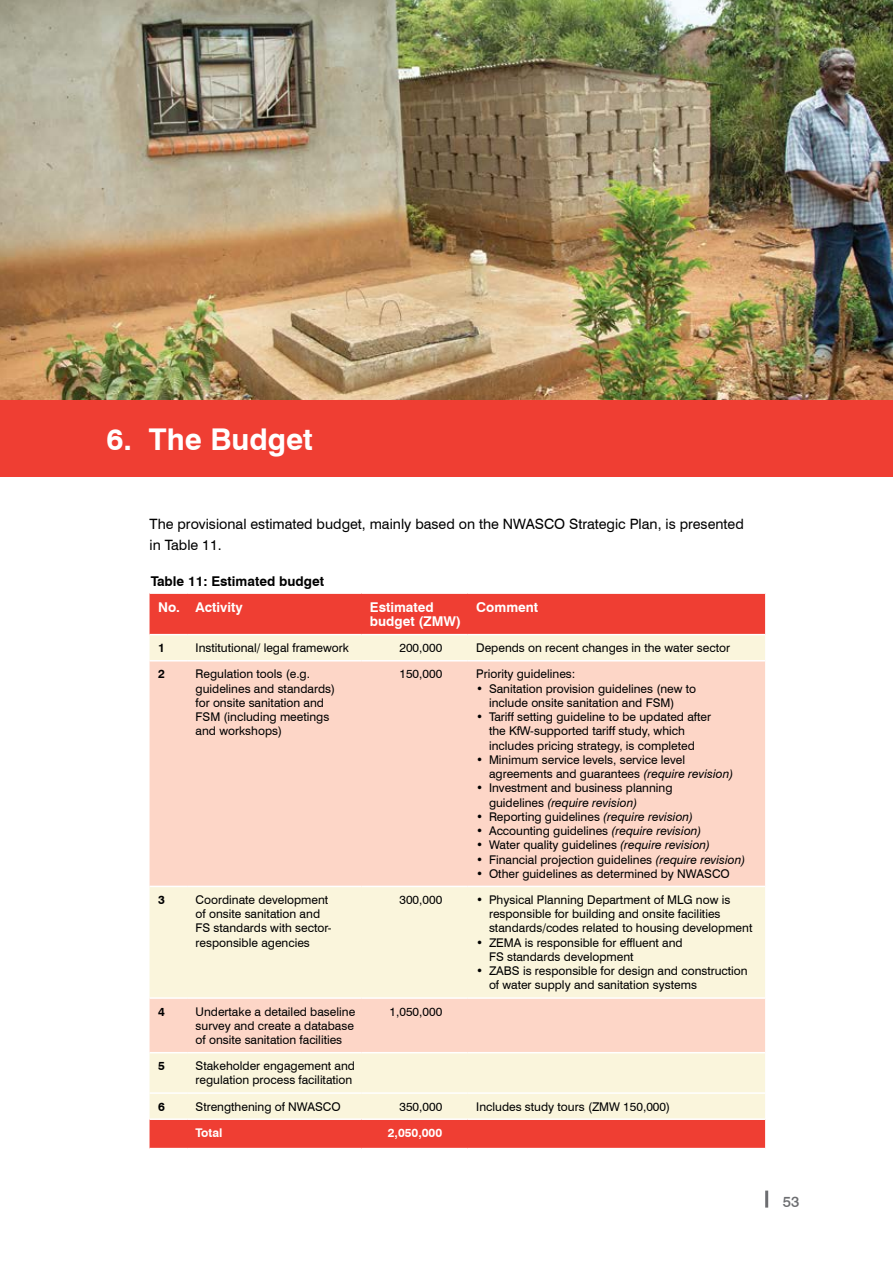
<style>
.page{position:relative;width:893px;height:1263px;background:#fff}
.page>*{position:absolute;margin:0;border:0;box-sizing:border-box;transform-origin:0 0}
.t1{font:700 30px "Swiss 721 BT";color:#fff}
.t2{font:500 15px "Swiss 721 BT";color:#6d6e71}
.t3{font:14.25px/21px "Swiss 721 BT";color:#000}
.t4{font:700 13.5px/14.2px "Swiss 721 BT";color:#fff}
.t5{font:700 13.5px "Swiss 721 BT";color:#000}
.t6{font:12px/14.2px "Swiss 721 BT";color:#000}
.t7{font:700 12px "Swiss 721 BT";color:#fff}
.t8{font:700 12px "Swiss 721 BT";color:#000}
.s1{font-style:italic}
</style>
<div class="page">
<hr style="left:765px;top:1190px;width:3px;height:17px;background:#6d6e71">
<img style="left:0;top:0;width:893px;height:401px">
<div style="left:0;top:401px;width:893px;height:76px;background:#ef3e33"></div>
<div style="left:150px;top:594px;width:615px;height:554px;background:#ef3e33"></div>
<div style="left:150px;top:635px;width:615px;height:483px;background:#faf5dc"></div>
<svg style="left:150px;top:661px;width:615px;height:391px;background:#fcdecd"></svg>
<hr style="left:150px;top:634px;width:37px;height:1px;background:#fff">
<hr style="left:187px;top:634px;width:174px;height:1px;background:#fff">
<hr style="left:361px;top:634px;width:107px;height:1px;background:#fff">
<hr style="left:468px;top:634px;width:297px;height:1px;background:#fff">
<hr style="left:150px;top:660px;width:37px;height:1px;background:#fff">
<hr style="left:187px;top:660px;width:174px;height:1px;background:#fff">
<hr style="left:361px;top:660px;width:107px;height:1px;background:#fff">
<hr style="left:468px;top:660px;width:297px;height:1px;background:#fff">
<hr style="left:150px;top:886px;width:37px;height:1px;background:#fff">
<hr style="left:187px;top:886px;width:174px;height:1px;background:#fff">
<hr style="left:361px;top:886px;width:107px;height:1px;background:#fff">
<hr style="left:468px;top:886px;width:297px;height:1px;background:#fff">
<hr style="left:150px;top:997px;width:37px;height:2px;background:#fff">
<hr style="left:187px;top:997px;width:174px;height:2px;background:#fff">
<hr style="left:361px;top:997px;width:107px;height:2px;background:#fff">
<hr style="left:468px;top:997px;width:297px;height:2px;background:#fff">
<hr style="left:150px;top:1052px;width:37px;height:1px;background:#fff">
<hr style="left:187px;top:1052px;width:174px;height:1px;background:#fff">
<hr style="left:361px;top:1052px;width:107px;height:1px;background:#fff">
<hr style="left:468px;top:1052px;width:297px;height:1px;background:#fff">
<hr style="left:150px;top:1092px;width:37px;height:2px;background:#fff">
<hr style="left:187px;top:1092px;width:174px;height:2px;background:#fff">
<hr style="left:361px;top:1092px;width:107px;height:2px;background:#fff">
<hr style="left:468px;top:1092px;width:297px;height:2px;background:#fff">
<hr style="left:150px;top:1118px;width:37px;height:2px;background:#fff">
<hr style="left:187px;top:1118px;width:174px;height:2px;background:#fff">
<hr style="left:361px;top:1118px;width:107px;height:2px;background:#fff">
<hr style="left:468px;top:1118px;width:297px;height:2px;background:#fff">
<p class="t1" style="left:106px;top:421px;width:208px">6. The Budget</p>
<p class="t3" style="left:150px;top:513px;width:596px">The provisional estimated budget, mainly based on the NWASCO Strategic Plan, is presented in Table 11.</p>
<p class="t5" style="left:151px;top:573px;width:175px">Table 11: Estimated budget</p>
<p class="t4" style="left:158px;top:600px;width:86px">No. Activity</p>
<p class="t4" style="left:370px;top:600px;width:93px">Estimated budget (ZMW)</p>
<p class="t4" style="left:476px;top:600px;width:63px">Comment</p>
<p class="t8" style="left:158px;top:641px;width:8px">1</p>
<p class="t6" style="left:196px;top:641px;width:155px">Institutional/ legal framework</p>
<p class="t6" style="left:399px;top:641px;width:44px">200,000</p>
<p class="t6" style="left:476px;top:641px;width:255px">Depends on recent changes in the water sector</p>
<p class="t8" style="left:158px;top:667px;width:8px">2</p>
<p class="t6" style="left:196px;top:667px;width:141px">Regulation tools (e.g. guidelines and standards) for onsite sanitation and<br>FSM (including meetings and workshops)</p>
<p class="t6" style="left:399px;top:667px;width:44px">150,000</p>
<p class="t6" style="left:476px;top:667px;width:101px">Priority guidelines:</p>
<p class="t6" style="left:489px;top:681px;width:209px;text-indent:-13px">• Sanitation provision guidelines (new to include onsite sanitation and FSM)</p>
<p class="t6" style="left:489px;top:710px;width:223px;text-indent:-13px">• Tariff setting guideline to be updated after the KfW-supported tariff study, which includes pricing strategy, is completed</p>
<p class="t6" style="left:489px;top:752px;width:246px;text-indent:-13px">• Minimum service levels, service level agreements and guarantees <span class="s1">(require revision)</span></p>
<p class="t6" style="left:489px;top:781px;width:185px;text-indent:-13px">• Investment and business planning guidelines <span class="s1">(require revision)</span></p>
<p class="t6" style="left:476px;top:809px;width:219px">• Reporting guidelines <span class="s1">(require revision)</span></p>
<p class="t6" style="left:476px;top:823px;width:227px">• Accounting guidelines <span class="s1">(require revision)</span></p>
<p class="t6" style="left:476px;top:838px;width:235px">• Water quality guidelines <span class="s1">(require revision)</span></p>
<p class="t6" style="left:476px;top:852px;width:271px">• Financial projection guidelines <span class="s1">(require revision)</span></p>
<p class="t6" style="left:476px;top:866px;width:255px">• Other guidelines as determined by NWASCO</p>
<p class="t8" style="left:158px;top:892px;width:8px">3</p>
<p class="t6" style="left:196px;top:892px;width:138px">Coordinate development of onsite sanitation and<br>FS standards with sector&shy;responsible agencies</p>
<p class="t6" style="left:399px;top:892px;width:44px">300,000</p>
<p class="t6" style="left:489px;top:892px;width:265px;text-indent:-13px">• Physical Planning Department of MLG now is responsible for building and onsite facilities standards/codes related to housing development</p>
<p class="t6" style="left:489px;top:935px;width:195px;text-indent:-13px">• ZEMA is responsible for effluent and<br>FS standards development</p>
<p class="t6" style="left:489px;top:964px;width:260px;text-indent:-13px">• ZABS is responsible for design and construction of water supply and sanitation systems</p>
<p class="t8" style="left:158px;top:1004px;width:8px">4</p>
<p class="t6" style="left:196px;top:1004px;width:161px;text-align:justify">Undertake a detailed baseline survey and create a database of onsite sanitation facilities</p>
<p class="t6" style="left:390px;top:1004px;width:54px">1,050,000</p>
<p class="t8" style="left:158px;top:1058px;width:8px">5</p>
<p class="t6" style="left:196px;top:1059px;width:161px">Stakeholder engagement and regulation process facilitation</p>
<p class="t8" style="left:158px;top:1099px;width:8px">6</p>
<p class="t6" style="left:196px;top:1099px;width:147px">Strengthening of NWASCO</p>
<p class="t6" style="left:399px;top:1099px;width:44px">350,000</p>
<p class="t6" style="left:476px;top:1099px;width:195px">Includes study tours (ZMW 150,000)</p>
<p class="t7" style="left:196px;top:1125px;width:28px">Total</p>
<p class="t7" style="left:388px;top:1125px;width:56px">2,050,000</p>
<p class="t2" style="left:783px;top:1193px;width:18px">53</p>
</div>
